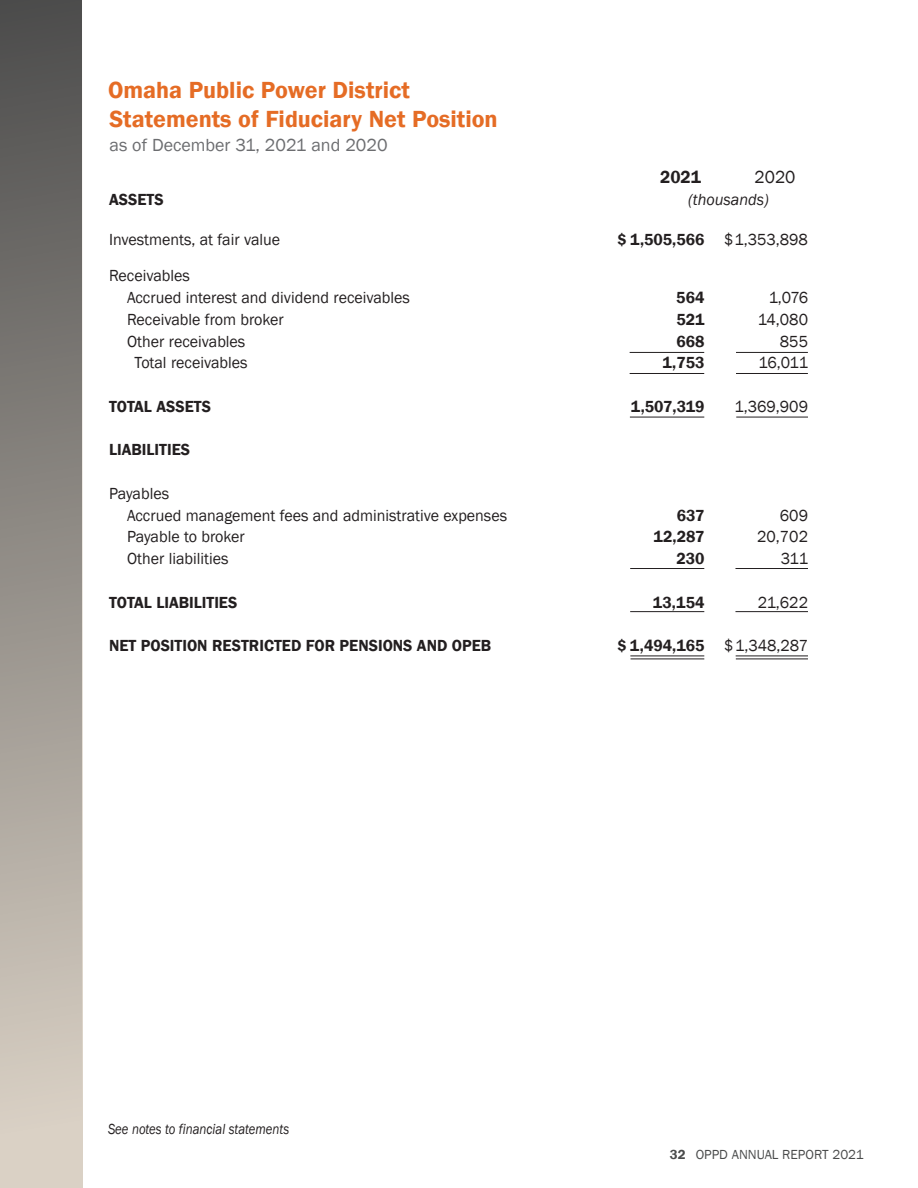
<style>
.page{position:relative;width:918px;height:1188px;background:#fff}
.page>*{position:absolute;margin:0;border:0;box-sizing:border-box;transform-origin:0 0}
.t1{font:600 24px "Franklin Gothic";color:#e56c25}
.t2{font:18px "Franklin Gothic";color:#6c6d70}
.t3{font:600 18px "Franklin Gothic";color:#231f20}
.t4{font:18px "Franklin Gothic";color:#231f20}
.t5{font:16.5px/21.8px "Franklin Gothic";color:#231f20}
.t6{font:600 16.5px "Franklin Gothic";color:#231f20}
.t7{font:italic 16.5px "Franklin Gothic";color:#231f20}
.t8{font:italic 15px "Franklin Gothic";color:#231f20;scale:.85 1}
.t9{font:13.5px "Franklin Gothic";color:#4a4b4b}
.s1{font-weight:400}
.s2{font-weight:600}
</style>
<div class="page">
<div style="left:0;top:0;width:82px;height:1188px;background:linear-gradient(to bottom,#4c4c4c,#e0d7ca)"></div>
<hr style="left:735px;top:611px;width:73px;height:1px;background:#231f20">
<hr style="left:630px;top:611px;width:74px;height:1px;background:#231f20">
<hr style="left:735px;top:568px;width:73px;height:1px;background:#231f20">
<hr style="left:630px;top:568px;width:74px;height:1px;background:#231f20">
<hr style="left:736px;top:352px;width:72px;height:1px;background:#231f20">
<hr style="left:630px;top:352px;width:74px;height:1px;background:#231f20">
<hr style="left:736px;top:373px;width:72px;height:1px;background:#231f20">
<hr style="left:630px;top:373px;width:74px;height:1px;background:#231f20">
<hr style="left:736px;top:656px;width:72px;height:1px;background:#231f20">
<hr style="left:630px;top:656px;width:74px;height:1px;background:#231f20">
<hr style="left:736px;top:417px;width:72px;height:1px;background:#231f20">
<hr style="left:630px;top:417px;width:74px;height:1px;background:#231f20">
<hr style="left:736px;top:659px;width:72px;height:1px;background:#231f20">
<hr style="left:631px;top:659px;width:73px;height:1px;background:#231f20">
<h1 class="t1" style="left:108px;top:75px;width:303px">Omaha Public Power District</h1>
<h1 class="t1" style="left:110px;top:104px;width:390px">Statements of Fiduciary Net Position</h1>
<p class="t2" style="left:110px;top:134px;width:280px">as of December 31, 2021 and 2020</p>
<p class="t3" style="left:660px;top:166px;width:42px">2021</p>
<p class="t4" style="left:755px;top:166px;width:42px">2020</p>
<p class="t6" style="left:109px;top:189px;width:56px">ASSETS</p>
<p class="t7" style="left:688px;top:189px;width:82px">(thousands)</p>
<p class="t5" style="left:109px;top:229px;width:173px">Investments, at fair value</p>
<p class="t6" style="left:618px;top:229px;width:192px">$ 1,505,566 <span class="s1">$1,353,898</span></p>
<p class="t5" style="left:127px;top:265px;width:284px;text-indent:-18px">Receivables<br>Accrued interest and dividend receivables</p>
<p class="t6" style="left:676px;top:288px;width:30px">564</p>
<p class="t5" style="left:769px;top:287px;width:41px">1,076</p>
<p class="t5" style="left:127px;top:309px;width:158px">Receivable from broker</p>
<p class="t6" style="left:677px;top:309px;width:30px">521</p>
<p class="t5" style="left:758px;top:309px;width:52px">14,080</p>
<p class="t5" style="left:127px;top:331px;width:120px">Other receivables</p>
<p class="t6" style="left:676px;top:331px;width:30px">668</p>
<p class="t5" style="left:780px;top:331px;width:30px">855</p>
<p class="t5" style="left:135px;top:352px;width:115px">Total receivables</p>
<p class="t6" style="left:662px;top:353px;width:44px">1,753</p>
<p class="t5" style="left:759px;top:352px;width:51px">16,011</p>
<p class="t6" style="left:109px;top:396px;width:104px">TOTAL ASSETS</p>
<p class="t6" style="left:631px;top:396px;width:75px">1,507,319</p>
<p class="t5" style="left:735px;top:396px;width:75px">1,369,909</p>
<p class="t6" style="left:109px;top:440px;width:83px">LIABILITIES</p>
<p class="t5" style="left:127px;top:483px;width:382px;text-indent:-18px">Payables<br>Accrued management fees and administrative expenses</p>
<p class="t6" style="left:677px;top:505px;width:29px">637</p>
<p class="t5" style="left:780px;top:505px;width:30px">609</p>
<p class="t5" style="left:127px;top:526px;width:119px">Payable to broker</p>
<p class="t6" style="left:654px;top:527px;width:52px">12,287</p>
<p class="t5" style="left:757px;top:526px;width:52px">20,702</p>
<p class="t5" style="left:127px;top:548px;width:103px">Other liabilities</p>
<p class="t6" style="left:676px;top:549px;width:30px">230</p>
<p class="t5" style="left:781px;top:548px;width:29px">311</p>
<p class="t6" style="left:109px;top:592px;width:130px">TOTAL LIABILITIES</p>
<p class="t6" style="left:653px;top:592px;width:53px">13,154</p>
<p class="t5" style="left:758px;top:592px;width:52px">21,622</p>
<p class="t6" style="left:109px;top:636px;width:384px">NET POSITION RESTRICTED FOR PENSIONS AND OPEB</p>
<p class="t6" style="left:618px;top:636px;width:192px">$ 1,494,165 <span class="s1">$1,348,287</span></p>
<p class="t8" style="left:108px;top:1120px;width:215px">See notes to financial statements</p>
<p class="t9" style="left:670px;top:1146px;width:195px"><span class="s2">32</span> OPPD ANNUAL REPORT 2021</p>
</div>
